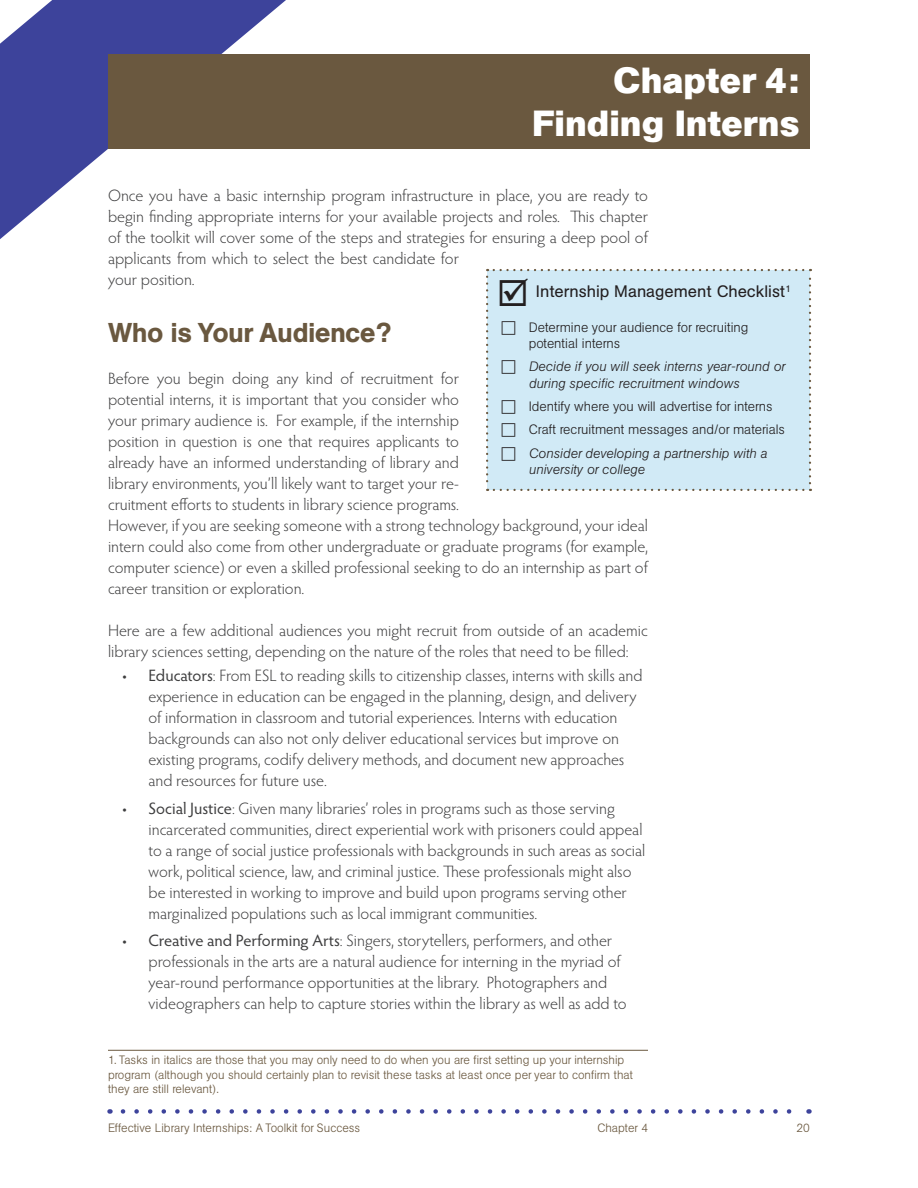
<style>
.page{position:relative;width:918px;height:1188px;background:#fff}
.page>*{position:absolute;margin:0;border:0;box-sizing:border-box;transform-origin:0 0}
.Chapter_title{font:700 36px/43.2px "AG Book BQ";color:#fff;text-align:right}
.t1{font:500 27px "AG Book BQ";color:#6a583f}
.t2{font:300 16.5px/21px "Hypatia Sans Pro";color:#3e3e3f}
.Sidebar_heading{font:16.5px "AG Book BQ";color:#231f20}
.t3{font:300 13.5px/16.5px "AG Book BQ";color:#231f20}
.t4{font:italic 300 13.5px/16.5px "AG Book BQ";color:#231f20}
.Footnote_-_rule_abov{font:300 12px/14.4px "AG Book BQ";color:#6a583f}
.s1{font-weight:400}
</style>
<div class="page">
<svg style="left:123px;top:1109px;width:669px;height:5px"></svg>
<svg style="left:0;top:0;width:477px;height:239px"></svg>
<div style="left:108px;top:54px;width:702px;height:94px;background:#6a583f"></div>
<div style="left:424px;top:177px;width:236px;height:239px;background:#fff"></div>
<div style="left:487px;top:270px;width:323px;height:220px;background:#d1eaf6"></div>
<svg style="left:486px;top:277px;width:2px;height:214px"></svg>
<svg style="left:494px;top:489px;width:317px;height:2px"></svg>
<svg style="left:809px;top:269px;width:2px;height:214px"></svg>
<svg style="left:487px;top:269px;width:316px;height:2px"></svg>
<hr style="left:108px;top:1050px;width:540px;height:1px;background:#6a583f">
<p class="Chapter_title" style="left:532px;top:59px;width:269px">Chapter 4:<br>Finding Interns</p>
<p class="t2" style="left:108px;top:185px;width:541px">Once you have a basic internship program infrastructure in place, you are ready to begin finding appropriate interns for your available projects and roles. This chapter of the toolkit will cover some of the steps and strategies for ensuring a deep pool of applicants from which to select the best candidate for<br>your position.</p>
<h1 class="t1" style="left:108px;top:316px;width:285px">Who is Your Audience?</h1>
<p class="t2" style="left:108px;top:368px;width:542px">Before you begin doing any kind of recruitment for<br>potential interns, it is important that you consider who<br>your primary audience is. For example, if the internship<br>position in question is one that requires applicants to<br>already have an informed understanding of library and<br>library environments, you’ll likely want to target your re-<br>cruitment efforts to students in library science programs.<br>However, if you are seeking someone with a strong technology background, your ideal intern could also come from other undergraduate or graduate programs (for example, computer science) or even a skilled professional seeking to do an internship as part of career transition or exploration.</p>
<p class="t2" style="left:108px;top:620px;width:541px">Here are a few additional audiences you might recruit from outside of an academic library sciences setting, depending on the nature of the roles that need to be filled:</p>
<p class="t2" style="left:148px;top:665px;width:496px;text-indent:-27px"><span class="s1">• Educators</span>: From ESL to reading skills to citizenship classes, interns with skills and experience in education can be engaged in the planning, design, and delivery of information in classroom and tutorial experiences. Interns with education backgrounds can also not only deliver educational services but improve on existing programs, codify delivery methods, and document new approaches and resources for future use.</p>
<p class="t2" style="left:148px;top:797px;width:498px;text-indent:-27px"><span class="s1">• Social Justice</span>: Given many libraries’ roles in programs such as those serving incarcerated communities, direct experiential work with prisoners could appeal to a range of social justice professionals with backgrounds in such areas as social work, political science, law, and criminal justice. These professionals might also be interested in working to improve and build upon programs serving other marginalized populations such as local immigrant communities.</p>
<p class="t2" style="left:148px;top:930px;width:480px;text-indent:-27px"><span class="s1">• Creative and Performing Arts</span>: Singers, storytellers, performers, and other professionals in the arts are a natural audience for interning in the myriad of year-round performance opportunities at the library. Photographers and videographers can help to capture stories within the library as well as add to</p>
<p class="Sidebar_heading" style="left:536px;top:282px;width:256px">Internship Management Checklist<sup>1</sup></p>
<p class="t3" style="left:529px;top:319px;width:221px">Determine your audience for recruiting potential interns</p>
<p class="t4" style="left:529px;top:359px;width:258px">Decide if you will seek interns year-round or during specific recruitment windows</p>
<p class="t3" style="left:529px;top:398px;width:246px">Identify where you will advertise for interns</p>
<p class="t3" style="left:529px;top:421px;width:258px">Craft recruitment messages and/or materials</p>
<p class="t4" style="left:529px;top:445px;width:240px">Consider developing a partnership with a university or college</p>
<p class="Footnote_-_rule_abov" style="left:108px;top:1053px;width:527px">1. Tasks in italics are those that you may only need to do when you are first setting up your internship program (although you should certainly plan to revisit these tasks at least once per year to confirm that they are still relevant).</p>
<p class="Footnote_-_rule_abov" style="left:108px;top:1120px;width:254px">Effective Library Internships: A Toolkit for Success</p>
<p class="Footnote_-_rule_abov" style="left:597px;top:1120px;width:53px">Chapter 4</p>
<p class="Footnote_-_rule_abov" style="left:797px;top:1120px;width:15px">20</p>
</div>
